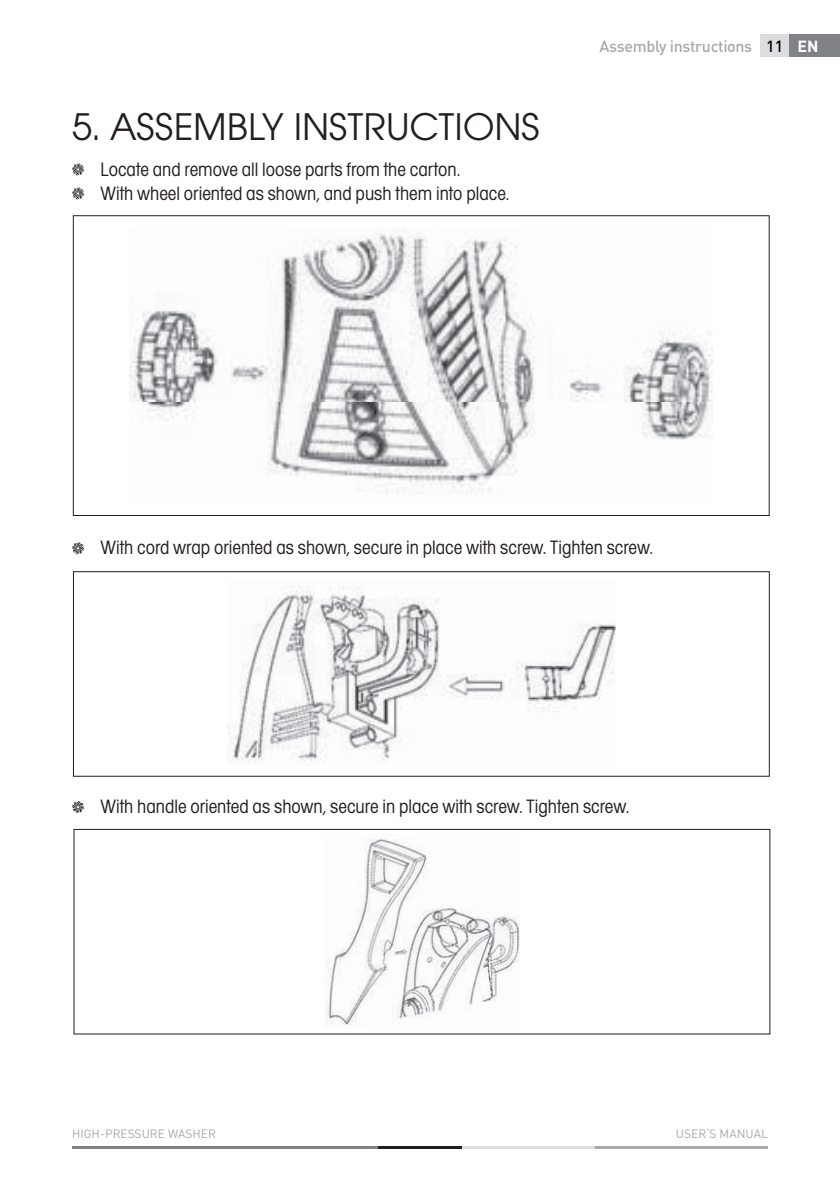
<style>
.page{position:relative;width:840px;height:1191px;background:#fff}
.page>*{position:absolute;margin:0;border:0;box-sizing:border-box;transform-origin:0 0}
.t1{font:40px "Avant Gar Got Itc TOT Boo";color:#231f20}
.t2{font:20px/24px "Avant Gar Got Itc TOT Boo Con";color:#231f20}
.t3{font:500 16px "DIN Pro";letter-spacing:-.02em;color:#a8a9ad}
.t4{font:500 16px "DIN Pro";color:#000}
.t5{font:700 16px "DIN Pro";color:#fff}
.t6{font:12px "DIN Pro";color:#a8a9ad}
</style>
<div class="page">
<div style="left:788px;top:34px;width:51px;height:23px;background:#808285"></div>
<div style="left:760px;top:34px;width:28px;height:23px;background:#dcdddf"></div>
<hr style="left:594px;top:1145px;width:173px;height:3px;background:#a8a9ad">
<hr style="left:461px;top:1145px;width:133px;height:3px;background:#dcdddf">
<hr style="left:72px;top:1145px;width:306px;height:3px;background:#808285">
<hr style="left:378px;top:1145px;width:83px;height:3px;background:#231f20">
<svg style="left:72px;top:163px;width:12px;height:12px"></svg>
<svg style="left:72px;top:187px;width:12px;height:12px"></svg>
<img style="left:130px;top:229px;width:582px;height:174px">
<img style="left:143px;top:403px;width:569px;height:91px">
<svg style="left:72px;top:542px;width:12px;height:12px"></svg>
<div style="left:73px;top:571px;width:696px;height:205px;border:1px solid #231f20"></div>
<img style="left:227px;top:586px;width:388px;height:176px">
<svg style="left:72px;top:801px;width:12px;height:12px"></svg>
<img style="left:326px;top:839px;width:194px;height:186px">
<div style="left:74px;top:829px;width:695px;height:205px;border:1px solid #231f20"></div>
<h1 class="t1" style="left:72px;top:104px;width:469px">5. ASSEMBLY INSTRUCTIONS</h1>
<p class="t2" style="left:100px;top:157px;width:410px">Locate and remove all loose parts from the carton.<br>With wheel oriented as shown, and push them into place.</p>
<p class="t3" style="left:599px;top:35px;width:154px">Assembly instructions</p>
<p class="t5" style="left:797px;top:35px;width:23px">EN</p>
<p class="t4" style="left:765px;top:35px;width:19px">11</p>
<p class="t2" style="left:100px;top:536px;width:553px">With cord wrap oriented as shown, secure in place with screw. Tighten screw.</p>
<p class="t2" style="left:100px;top:794px;width:530px">With handle oriented as shown, secure in place with screw. Tighten screw.</p>
<p class="t6" style="left:72px;top:1125px;width:145px">HIGH-PRESSURE WASHER</p>
<p class="t6" style="left:675px;top:1125px;width:93px">USER‘S MANUAL</p>
</div>
